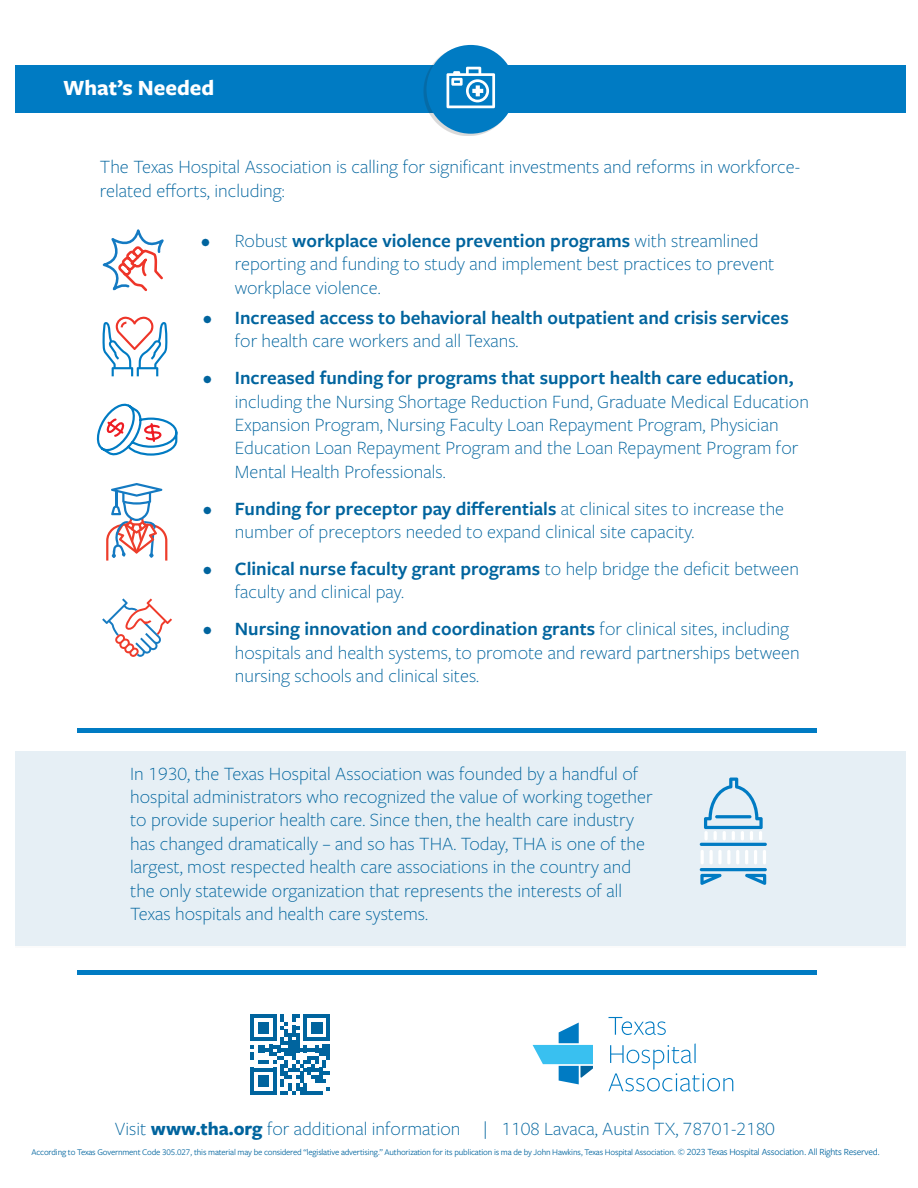
<style>
.page{position:relative;width:918px;height:1188px;background:#fff}
.page>*{position:absolute;margin:0;border:0;box-sizing:border-box;transform-origin:0 0}
.t1{font:700 22.5px "Freight Sans Pro";color:#fff}
.t2{font:300 19.5px/23.4px "Freight Sans Pro";color:#00649e}
.t3{font:600 19.5px/23.4px "Freight Sans Pro";color:#00649e}
.Right_Text_2{font:9px "Freight Sans Pro";letter-spacing:-.02em;color:#00649e}
.s1{font-weight:600}
.s2{font-weight:300}
.s3{font-weight:700}
.s4{font-size:9.75px}
</style>
<div class="page">
<div style="left:77px;top:970px;width:739px;height:5px;background:#007bc3"></div>
<hr style="left:77px;top:728px;width:739px;height:4px;background:#007bc3">
<svg style="left:250px;top:1014px;width:80px;height:80px"></svg>
<svg style="left:102px;top:229px;width:62px;height:63px"></svg>
<svg style="left:96px;top:403px;width:82px;height:53px"></svg>
<svg style="left:102px;top:316px;width:66px;height:60px"></svg>
<svg style="left:106px;top:483px;width:61px;height:78px"></svg>
<svg style="left:102px;top:598px;width:70px;height:59px"></svg>
<div style="left:0;top:66px;width:918px;height:47px;background:#007bc3"></div>
<div style="left:423px;top:47px;width:89px;height:89px;background:#231f20;opacity:.17"></div>
<div style="left:426px;top:45px;width:89px;height:89px;background:#007bc3;border-radius:50%"></div>
<svg style="left:447px;top:67px;width:48px;height:41px"></svg>
<svg style="left:609px;top:1017px;width:57px;height:18px"></svg>
<hr style="left:694px;top:1043px;width:2px;height:20px;background:#007bc3">
<svg style="left:608px;top:1045px;width:125px;height:47px"></svg>
<svg style="left:533px;top:1023px;width:60px;height:61px"></svg>
<div style="left:0;top:752px;width:918px;height:194px;background:#e6eff5"></div>
<hr style="left:700px;top:843px;width:67px;height:3px;background:#007bc3;border-radius:2px">
<hr style="left:700px;top:868px;width:67px;height:3px;background:#007bc3;border-radius:2px">
<hr style="left:701px;top:850px;width:3px;height:14px;background:#fff;border-radius:2px">
<hr style="left:709px;top:850px;width:4px;height:14px;background:#fff;border-radius:2px">
<hr style="left:718px;top:850px;width:4px;height:14px;background:#fff;border-radius:2px">
<hr style="left:727px;top:850px;width:3px;height:14px;background:#fff;border-radius:2px">
<hr style="left:736px;top:850px;width:3px;height:14px;background:#fff;border-radius:2px">
<hr style="left:745px;top:850px;width:3px;height:14px;background:#fff;border-radius:2px">
<hr style="left:754px;top:850px;width:3px;height:14px;background:#fff;border-radius:2px">
<hr style="left:763px;top:850px;width:3px;height:14px;background:#fff;border-radius:2px">
<svg style="left:745px;top:874px;width:21px;height:11px"></svg>
<svg style="left:700px;top:874px;width:22px;height:11px"></svg>
<svg style="left:704px;top:778px;width:59px;height:62px"></svg>
<div style="left:0;top:0;width:15px;height:1188px;background:#fff"></div>
<div style="left:906px;top:0;width:12px;height:1188px;background:#fff"></div>
<p class="t1" style="left:63px;top:73px;width:153px">What’s Needed</p>
<p class="t2" style="left:100px;top:154px;width:702px">The Texas Hospital Association is calling for significant investments and reforms in workforce&shy;related efforts, including:</p>
<p class="t2" style="left:235px;top:228px;width:541px;text-indent:-34px">• Robust <span class="s1">workplace violence prevention programs</span> with streamlined reporting and funding to study and implement best practices to prevent workplace violence.</p>
<p class="t3" style="left:235px;top:305px;width:555px;text-indent:-32px">• Increased access to behavioral health outpatient and crisis services <span class="s2">for health care workers and all Texans.</span></p>
<p class="t2" style="left:235px;top:365px;width:576px;text-indent:-32px"><span class="s1">• Increased funding for programs that support health care education, </span>including the Nursing Shortage Reduction Fund, Graduate Medical Education Expansion Program, Nursing Faculty Loan Repayment Program, Physician Education Loan Repayment Program and the Loan Repayment Program for Mental Health Professionals.</p>
<p class="t2" style="left:235px;top:496px;width:551px;text-indent:-32px"><span class="s1">• Funding for preceptor pay differentials</span> at clinical sites to increase the number of preceptors needed to expand clinical site capacity.</p>
<p class="t2" style="left:235px;top:556px;width:566px;text-indent:-32px"><span class="s1">• Clinical nurse faculty grant programs</span> to help bridge the deficit between faculty and clinical pay.</p>
<p class="t2" style="left:235px;top:617px;width:566px;text-indent:-32px"><span class="s1">• Nursing innovation and coordination grants</span> for clinical sites, including hospitals and health systems, to promote and reward partnerships between nursing schools and clinical sites.</p>
<p class="t2" style="left:130px;top:761px;width:524px">In 1930, the Texas Hospital Association was founded by a handful of hospital administrators who recognized the value of working together to provide superior health care. Since then, the health care industry has changed dramatically – and so has THA. Today, THA is one of the largest, most respected health care associations in the country and the only statewide organization that represents the interests of all Texas hospitals and health care systems.</p>
<p class="t2" style="left:115px;top:1116px;width:662px">Visit <span class="s3">www.tha.org</span> for additional information | 1108 Lavaca, Austin TX, 78701-2180</p>
<p class="Right_Text_2" style="left:31px;top:1146px;width:850px">According to Texas Government Code 305.027, this material may be considered “legislative advertising.” Authorization for its publication is ma de by John Hawkins, Texas Hospital Association. <span class="s4">© 2023 Texas Hospital Association. All Rights Reserved.</span></p>
</div>
